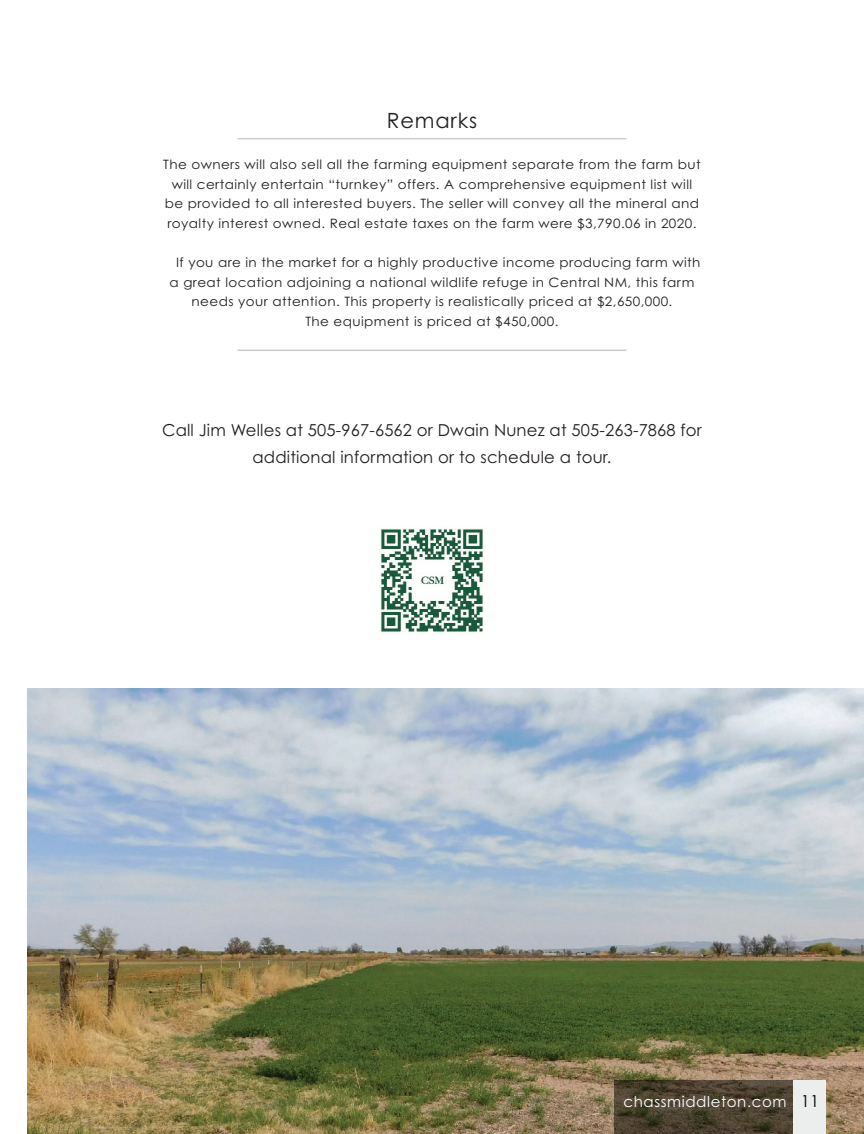
<style>
.page{position:relative;width:864px;height:1134px;background:#fff}
.page>*{position:absolute;margin:0;border:0;box-sizing:border-box;transform-origin:0 0}
.t1{font:21px "Century Gothic Pro";letter-spacing:.04em;color:#231f20}
.t2{font:16.5px/27px "Century Gothic Pro";letter-spacing:.01em;color:#231f20;text-align:center}
.t3{font:15px "Century Gothic Pro";letter-spacing:.04em;color:#fff}
.t4{font:12.9px/19.5px "Century Gothic Pro";letter-spacing:.03em;color:#231f20;text-align:center;scale:1.05 1}
.s1{font-size:16.5px;color:#040503}
</style>
<div class="page">
<img style="left:380px;top:528px;width:104px;height:104px">
<hr style="left:238px;top:350px;width:388px;height:1px;background:#cbcbcb">
<hr style="left:238px;top:138px;width:388px;height:1px;background:#cbcbcb">
<img style="left:27px;top:688px;width:837px;height:446px">
<svg style="left:614px;top:1080px;width:180px;height:54px;background:#4b402f"></svg>
<div style="left:794px;top:1080px;width:32px;height:54px;background:#eceded"></div>
<h1 class="t1" style="left:387px;top:108px;width:92px">Remarks</h1>
<p class="t4" style="left:163px;top:155px;width:513px">The owners will also sell all the farming equipment separate from the farm but will certainly entertain “turnkey” offers. A comprehensive equipment list will be provided to all interested buyers. The seller will convey all the mineral and royalty interest owned. Real estate taxes on the farm were $3,790.06 in 2020.</p>
<p class="t4" style="left:170px;top:252px;width:507px">If you are in the market for a highly productive income producing farm with a great location adjoining a national wildlife refuge in Central NM, this farm needs your attention. This property is realistically priced at $2,650,000.<br>The equipment is priced at $450,000.</p>
<p class="t2" style="left:162px;top:416px;width:541px">Call Jim Welles at 505-967-6562 or Dwain Nunez at 505-263-7868 for additional information or to schedule a tour.</p>
<p class="t3" style="left:623px;top:1092px;width:197px">chassmiddleton.com <span class="s1">11</span></p>
</div>
